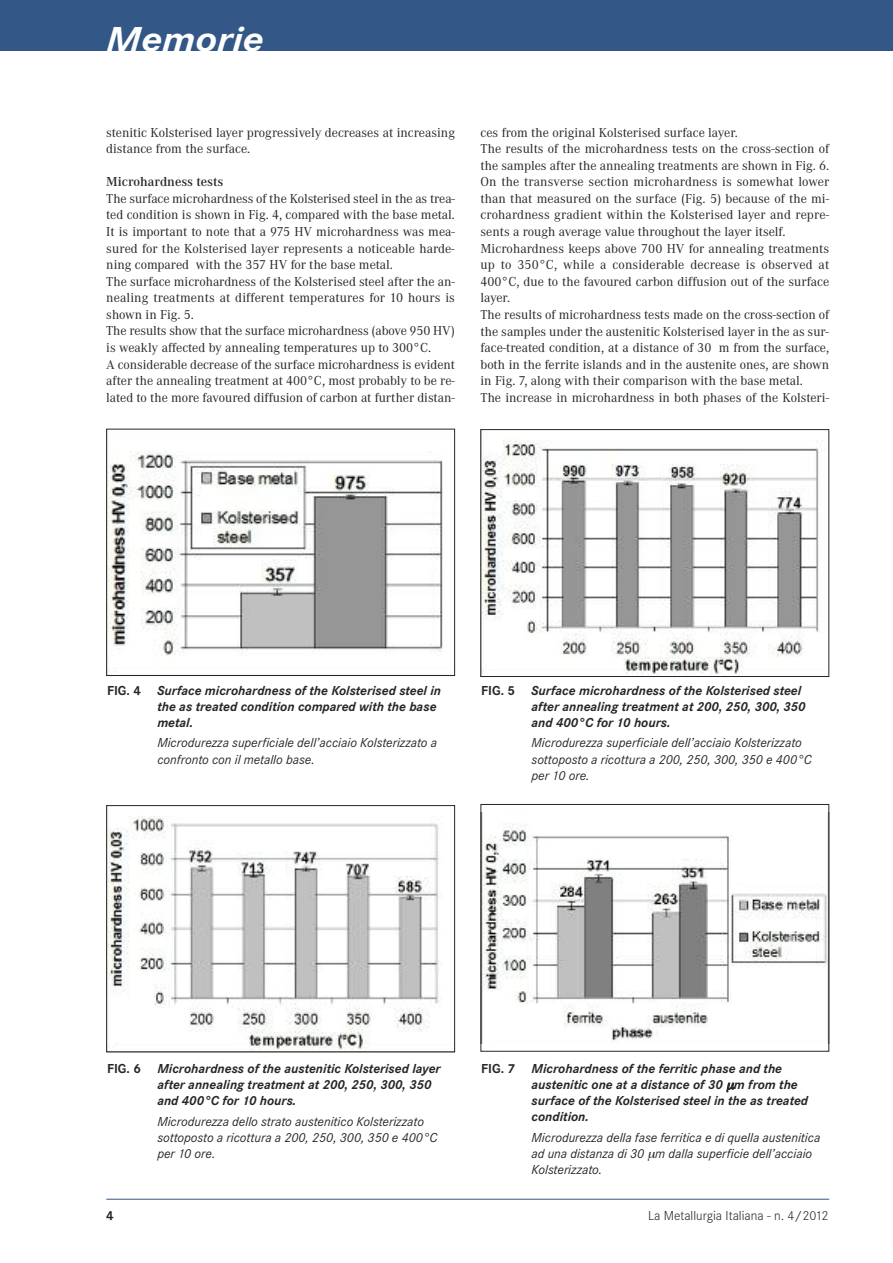
<style>
.page{position:relative;width:893px;height:1263px;background:#fff}
.page>*{position:absolute;margin:0;border:0;box-sizing:border-box;transform-origin:0 0}
.t1{font:italic 700 36px "Corporate S";color:#fff;scale:1.14 1}
.t2{font:13.5px/16.6px "Corporate A";color:#272627}
.t3{font:italic 700 13.5px/16.2px "Corporate S";color:#272627}
.t4{font:italic 13.5px/16.2px "Corporate S";color:#272627}
.t5{font:300 13.5px "Corporate S";color:#272627}
.t6{font:600 13.5px "Corporate A";color:#272627}
.t7{font:700 13.5px "Corporate S";color:#272627}
.s1{font-style:normal}
</style>
<div class="page">
<div style="left:0;top:0;width:893px;height:50px;background:#335786"></div>
<hr style="left:106px;top:1199px;width:723px;height:1px;background:#335786">
<img style="left:108px;top:451px;width:335px;height:221px">
<div style="left:106px;top:429px;width:349px;height:247px;border:1px solid #272627"></div>
<img style="left:482px;top:440px;width:339px;height:235px">
<div style="left:480px;top:429px;width:349px;height:248px;border:1px solid #272627"></div>
<img style="left:108px;top:816px;width:334px;height:234px">
<div style="left:106px;top:805px;width:349px;height:247px;border:1px solid #272627"></div>
<img style="left:482px;top:812px;width:345px;height:231px">
<div style="left:480px;top:804px;width:349px;height:248px;border:1px solid #272627"></div>
<h1 class="t1" style="left:106px;top:17px;width:140px">Memorie</h1>
<p class="t2" style="left:106px;top:124px;width:350px">stenitic Kolsterised layer progressively decreases at increasing distance from the surface.</p>
<p class="t6" style="left:106px;top:174px;width:119px">Microhardness tests</p>
<p class="t2" style="left:106px;top:190px;width:350px">The surface microhardness of the Kolsterised steel in the as trea&shy;ted condition is shown in Fig. 4, compared with the base metal.<br>It is important to note that a 975 HV microhardness was mea&shy;sured for the Kolsterised layer represents a noticeable harde&shy;ning compared with the 357 HV for the base metal.<br>The surface microhardness of the Kolsterised steel after the an&shy;nealing treatments at different temperatures for 10 hours is shown in Fig. 5.<br>The results show that the surface microhardness (above 950 HV) is weakly affected by annealing temperatures up to 300°C.<br>A considerable decrease of the surface microhardness is evident after the annealing treatment at 400°C, most probably to be re&shy;lated to the more favoured diffusion of carbon at further distan-</p>
<p class="t2" style="left:480px;top:124px;width:350px">ces from the original Kolsterised surface layer.<br>The results of the microhardness tests on the cross-section of the samples after the annealing treatments are shown in Fig. 6.<br>On the transverse section microhardness is somewhat lower than that measured on the surface (Fig. 5) because of the mi&shy;crohardness gradient within the Kolsterised layer and repre&shy;sents a rough average value throughout the layer itself.<br>Microhardness keeps above 700 HV for annealing treatments up to 350°C, while a considerable decrease is observed at 400°C, due to the favoured carbon diffusion out of the surface layer.<br>The results of microhardness tests made on the cross-section of the samples under the austenitic Kolsterised layer in the as sur&shy;face-treated condition, at a distance of 30 m from the surface, both in the ferrite islands and in the austenite ones, are shown in Fig. 7, along with their comparison with the base metal.<br>The increase in microhardness in both phases of the Kolsteri-</p>
<p class="t3" style="left:157px;top:682px;width:285px;text-indent:-50px"><span class="s1">FIG. 4</span> Surface microhardness of the Kolsterised steel in the as treated condition compared with the base metal.</p>
<p class="t4" style="left:157px;top:735px;width:281px">Microdurezza superficiale dell’acciaio Kolsterizzato a confronto con il metallo base.</p>
<p class="t3" style="left:531px;top:682px;width:276px;text-indent:-50px"><span class="s1">FIG. 5</span> Surface microhardness of the Kolsterised steel after annealing treatment at 200, 250, 300, 350 and 400°C for 10 hours.</p>
<p class="t4" style="left:531px;top:735px;width:282px">Microdurezza superficiale dell’acciaio Kolsterizzato sottoposto a ricottura a 200, 250, 300, 350 e 400°C per 10 ore.</p>
<p class="t3" style="left:157px;top:1060px;width:285px;text-indent:-50px"><span class="s1">FIG. 6</span> Microhardness of the austenitic Kolsterised layer after annealing treatment at 200, 250, 300, 350 and 400°C for 10 hours.</p>
<p class="t4" style="left:157px;top:1113px;width:282px">Microdurezza dello strato austenitico Kolsterizzato sottoposto a ricottura a 200, 250, 300, 350 e 400°C per 10 ore.</p>
<p class="t3" style="left:531px;top:1060px;width:278px;text-indent:-50px"><span class="s1">FIG. 7</span> Microhardness of the ferritic phase and the austenitic one at a distance of 30 m from the surface of the Kolsterised steel in the as treated condition.</p>
<p class="t4" style="left:531px;top:1129px;width:290px">Microdurezza della fase ferritica e di quella austenitica ad una distanza di 30 m dalla superficie dell’acciaio<br>Kolsterizzato.</p>
<p class="t7" style="left:106px;top:1207px;width:9px">4</p>
<p class="t5" style="left:648px;top:1207px;width:182px">La Metallurgia Italiana - n. 4/2012</p>
</div>
